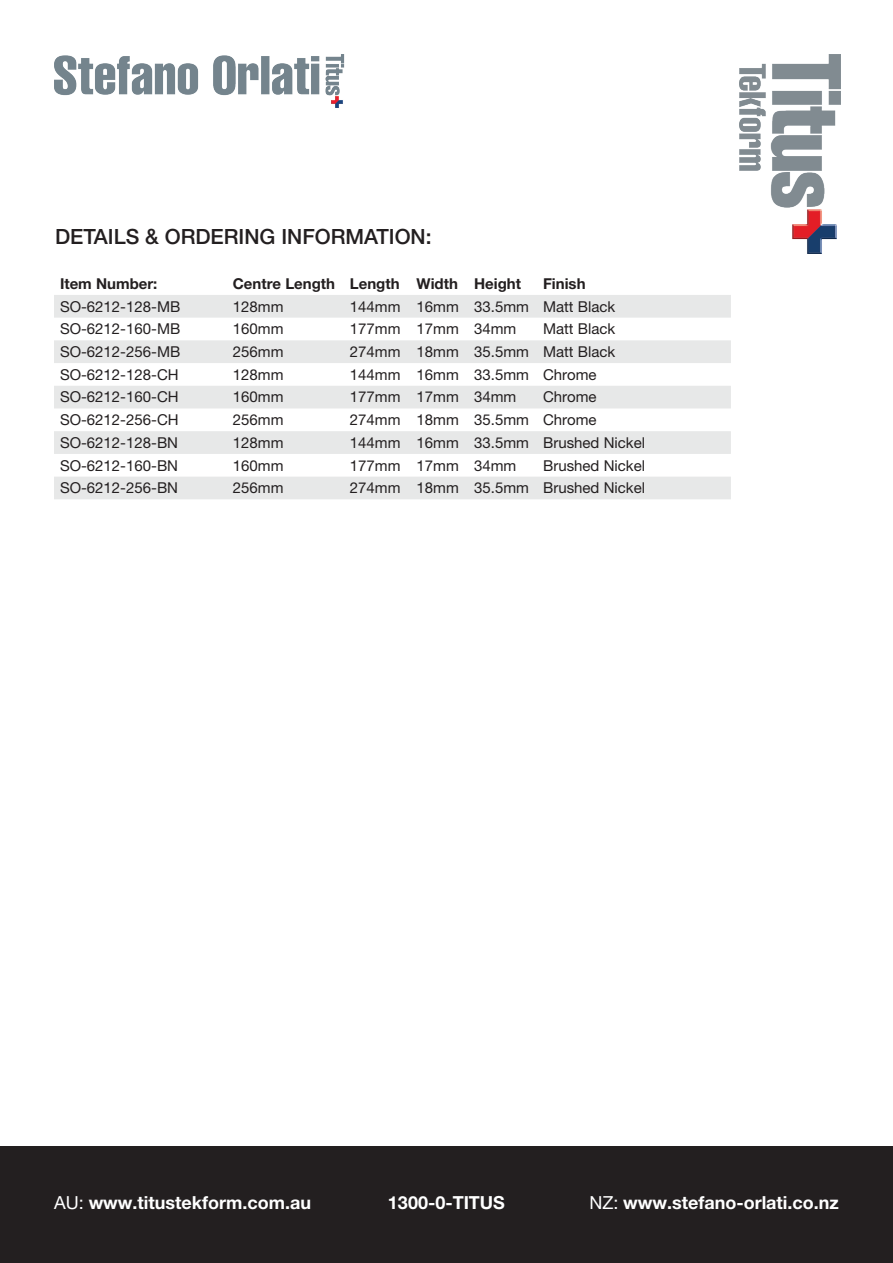
<style>
.page{position:relative;width:893px;height:1263px;background:#fff}
.page>*{position:absolute;margin:0;border:0;box-sizing:border-box;transform-origin:0 0}
.t1{font:500 21px "Helvetica Neue LT Pro";color:#231f20}
.t2{font:700 18px "Helvetica Neue LT Pro";color:#fff}
.t3{font:15px "Helvetica Neue LT Pro";color:#231f20}
.t4{font:700 15px "Helvetica Neue LT Pro";color:#231f20}
.s1{font-weight:400}
</style>
<div class="page">
<div style="left:0;top:1147px;width:893px;height:116px;background:#231f20"></div>
<img style="left:739px;top:54px;width:101px;height:199px">
<svg style="left:54px;top:295px;width:677px;height:159px;fill:#e7e8e8"></svg>
<div style="left:54px;top:477px;width:677px;height:22px;background:#e7e8e8"></div>
<img style="left:54px;top:54px;width:291px;height:54px">
<p class="t1" style="left:55px;top:224px;width:378px">DETAILS &amp; ORDERING INFORMATION:</p>
<p class="t4" style="left:60px;top:274px;width:99px">Item Number:</p>
<p class="t4" style="left:233px;top:274px;width:104px">Centre Length</p>
<p class="t4" style="left:350px;top:274px;width:51px">Length</p>
<p class="t4" style="left:417px;top:274px;width:43px">Width</p>
<p class="t4" style="left:474px;top:274px;width:48px">Height</p>
<p class="t4" style="left:543px;top:274px;width:44px">Finish</p>
<p class="t3" style="left:60px;top:297px;width:122px">SO-6212-128-MB</p>
<p class="t3" style="left:233px;top:297px;width:52px">128mm</p>
<p class="t3" style="left:350px;top:297px;width:52px">144mm</p>
<p class="t3" style="left:417px;top:297px;width:44px">16mm</p>
<p class="t3" style="left:474px;top:297px;width:56px">33.5mm</p>
<p class="t3" style="left:543px;top:297px;width:74px">Matt Black</p>
<p class="t3" style="left:60px;top:320px;width:122px">SO-6212-160-MB</p>
<p class="t3" style="left:233px;top:320px;width:52px">160mm</p>
<p class="t3" style="left:350px;top:320px;width:52px">177mm</p>
<p class="t3" style="left:417px;top:320px;width:44px">17mm</p>
<p class="t3" style="left:474px;top:320px;width:44px">34mm</p>
<p class="t3" style="left:543px;top:320px;width:74px">Matt Black</p>
<p class="t3" style="left:60px;top:343px;width:122px">SO-6212-256-MB</p>
<p class="t3" style="left:233px;top:343px;width:52px">256mm</p>
<p class="t3" style="left:350px;top:343px;width:52px">274mm</p>
<p class="t3" style="left:417px;top:343px;width:44px">18mm</p>
<p class="t3" style="left:474px;top:343px;width:56px">35.5mm</p>
<p class="t3" style="left:543px;top:343px;width:74px">Matt Black</p>
<p class="t3" style="left:60px;top:365px;width:120px">SO-6212-128-CH</p>
<p class="t3" style="left:233px;top:365px;width:52px">128mm</p>
<p class="t3" style="left:350px;top:365px;width:52px">144mm</p>
<p class="t3" style="left:417px;top:365px;width:44px">16mm</p>
<p class="t3" style="left:474px;top:365px;width:56px">33.5mm</p>
<p class="t3" style="left:543px;top:365px;width:55px">Chrome</p>
<p class="t3" style="left:60px;top:388px;width:120px">SO-6212-160-CH</p>
<p class="t3" style="left:233px;top:388px;width:52px">160mm</p>
<p class="t3" style="left:350px;top:388px;width:52px">177mm</p>
<p class="t3" style="left:417px;top:388px;width:44px">17mm</p>
<p class="t3" style="left:474px;top:388px;width:44px">34mm</p>
<p class="t3" style="left:543px;top:388px;width:55px">Chrome</p>
<p class="t3" style="left:60px;top:411px;width:120px">SO-6212-256-CH</p>
<p class="t3" style="left:233px;top:411px;width:52px">256mm</p>
<p class="t3" style="left:350px;top:411px;width:52px">274mm</p>
<p class="t3" style="left:417px;top:411px;width:44px">18mm</p>
<p class="t3" style="left:474px;top:411px;width:56px">35.5mm</p>
<p class="t3" style="left:543px;top:411px;width:55px">Chrome</p>
<p class="t3" style="left:60px;top:434px;width:120px">SO-6212-128-BN</p>
<p class="t3" style="left:233px;top:434px;width:52px">128mm</p>
<p class="t3" style="left:350px;top:434px;width:52px">144mm</p>
<p class="t3" style="left:417px;top:434px;width:44px">16mm</p>
<p class="t3" style="left:474px;top:434px;width:56px">33.5mm</p>
<p class="t3" style="left:543px;top:434px;width:103px">Brushed Nickel</p>
<p class="t3" style="left:60px;top:456px;width:120px">SO-6212-160-BN</p>
<p class="t3" style="left:233px;top:456px;width:52px">160mm</p>
<p class="t3" style="left:350px;top:456px;width:52px">177mm</p>
<p class="t3" style="left:417px;top:456px;width:44px">17mm</p>
<p class="t3" style="left:474px;top:456px;width:44px">34mm</p>
<p class="t3" style="left:543px;top:456px;width:103px">Brushed Nickel</p>
<p class="t3" style="left:60px;top:479px;width:120px">SO-6212-256-BN</p>
<p class="t3" style="left:233px;top:479px;width:52px">256mm</p>
<p class="t3" style="left:350px;top:479px;width:52px">274mm</p>
<p class="t3" style="left:417px;top:479px;width:44px">18mm</p>
<p class="t3" style="left:474px;top:479px;width:56px">35.5mm</p>
<p class="t3" style="left:543px;top:479px;width:103px">Brushed Nickel</p>
<p class="t2" style="left:54px;top:1192px;width:259px"><span class="s1">AU:</span> www.titustekform.com.au</p>
<p class="t2" style="left:388px;top:1192px;width:119px">1300-0-TITUS</p>
<p class="t2" style="left:590px;top:1192px;width:251px"><span class="s1">NZ:</span> www.stefano-orlati.co.nz</p>
</div>
